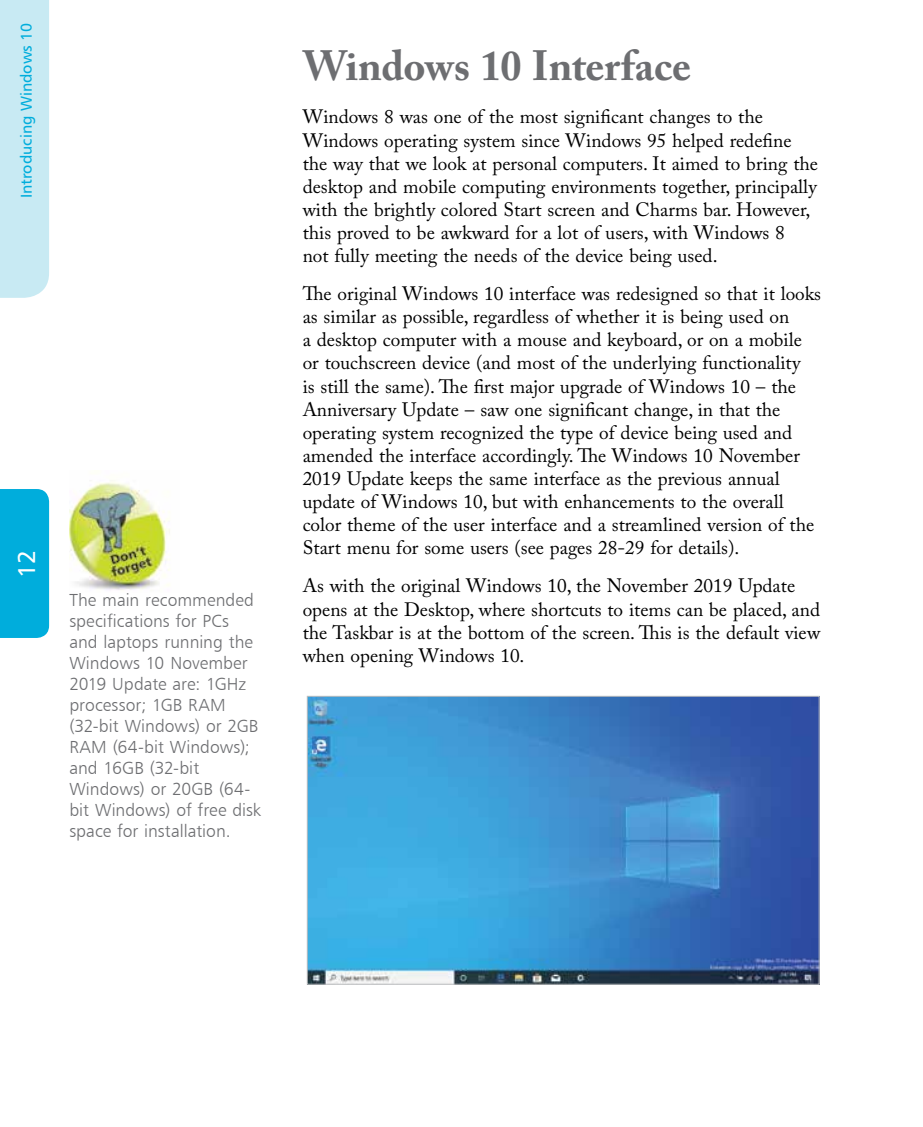
<style>
.page{position:relative;width:923px;height:1127px;background:#fff}
.page>*{position:absolute;margin:0;border:0;box-sizing:border-box;transform-origin:0 0}
.t1{font:700 42px "Adobe Caslon Pro";letter-spacing:-.005em;color:#6d6e71}
.t2{font:24.5px "Humanist 777 BT Roman B";color:#fff}
.t3{font:19.25px/23.1px "Adobe Caslon Pro";color:#000}
.t4{font:17.5px/21px "Humanist 777 BT Light B";color:#6d6e71}
.t5{font:15.75px "Humanist 777 BT Roman B";color:#00addc}
</style>
<div class="page">
<div style="left:0;top:489px;width:49px;height:148px;background:#00addc"></div>
<div style="left:0;top:0;width:49px;height:298px;background:#c8eaf3"></div>
<img style="left:309px;top:697px;width:508px;height:285px">
<div style="left:307px;top:695px;width:512px;height:289px;border:1px solid #bcbec0"></div>
<img style="left:69px;top:480px;width:101px;height:110px">
<p class="t5" style="left:17px;top:198px;width:177px;rotate:-90deg">Introducing Windows 10</p>
<p class="t2" style="left:12px;top:577px;width:30px;rotate:-90deg">12</p>
<p class="t4" style="left:69px;top:589px;width:193px">The main recommended specifications for PCs and laptops running the<br>Windows 10 November<br>2019 Update are: 1GHz processor; 1GB RAM (32-bit Windows) or 2GB<br>RAM (64-bit Windows); and 16GB (32-bit<br>Windows) or 20GB (64- bit Windows) of free disk space for installation.</p>
<h1 class="t1" style="left:303px;top:41px;width:390px">Windows 10 Interface</h1>
<p class="t3" style="left:303px;top:105px;width:517px">Windows 8 was one of the most significant changes to the Windows operating system since Windows 95 helped redefine the way that we look at personal computers. It aimed to bring the desktop and mobile computing environments together, principally with the brightly colored Start screen and Charms bar. However, this proved to be awkward for a lot of users, with Windows 8<br>not fully meeting the needs of the device being used.</p>
<p class="t3" style="left:303px;top:282px;width:520px">The original Windows 10 interface was redesigned so that it looks as similar as possible, regardless of whether it is being used on<br>a desktop computer with a mouse and keyboard, or on a mobile or touchscreen device (and most of the underlying functionality<br>is still the same). The first major upgrade of Windows 10 – the Anniversary Update – saw one significant change, in that the operating system recognized the type of device being used and amended the interface accordingly. The Windows 10 November 2019 Update keeps the same interface as the previous annual update of Windows 10, but with enhancements to the overall color theme of the user interface and a streamlined version of the Start menu for some users (see pages 28-29 for details).</p>
<p class="t3" style="left:303px;top:574px;width:519px">As with the original Windows 10, the November 2019 Update opens at the Desktop, where shortcuts to items can be placed, and the Taskbar is at the bottom of the screen. This is the default view when opening Windows 10.</p>
</div>
